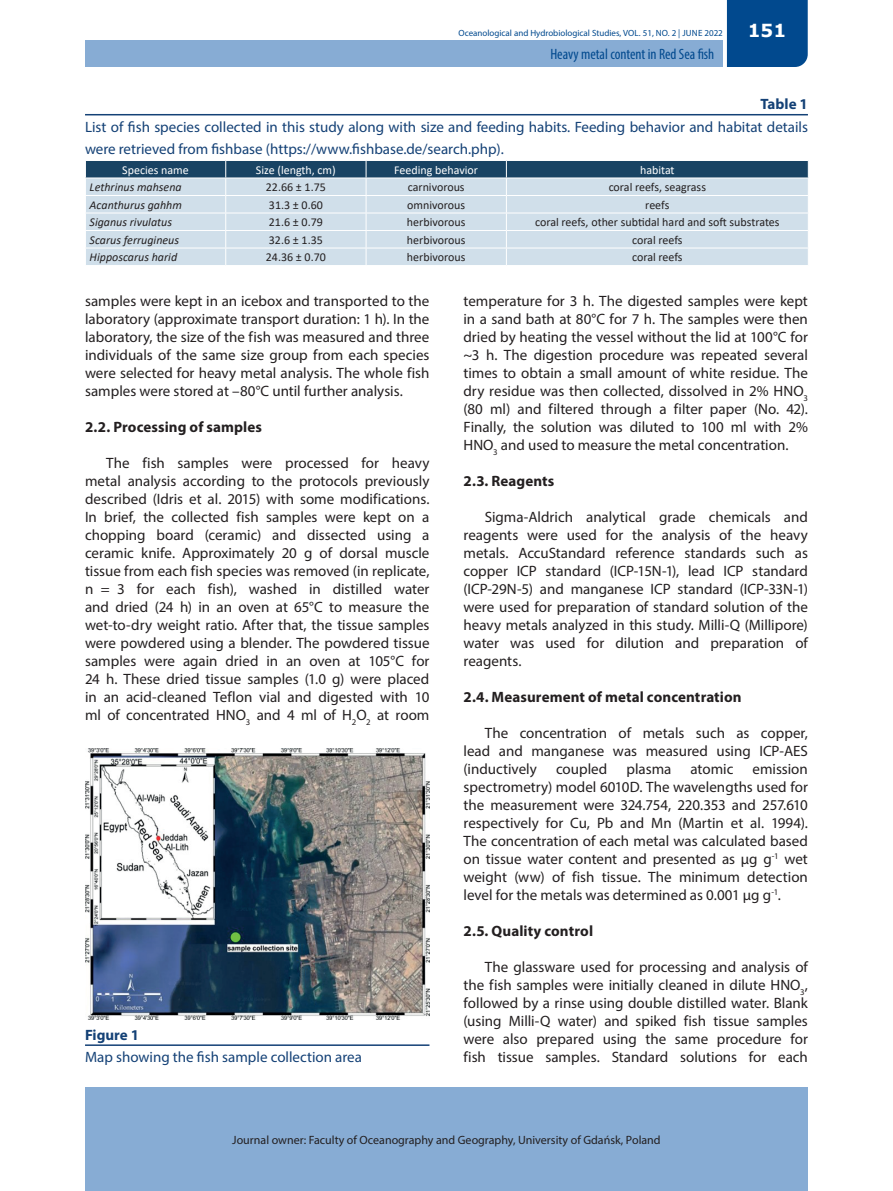
<style>
.page{position:relative;width:893px;height:1191px;background:#fff}
.page>*{position:absolute;margin:0;border:0;box-sizing:border-box;transform-origin:0 0}
.t1{font:700 18px "Verdana";color:#fff}
.t2{font:15px/18px "Myriad Pro";color:#231f20;text-align:justify}
.t3{font:15px/22.5px "Myriad Pro";color:#144176}
.t4{font:700 15px "Myriad Pro";letter-spacing:.005em;color:#231f20}
.t5{font:condensed 15px "Myriad Pro";color:#01498e}
.t6{font:700 15px "Myriad Pro";color:#144176}
.t7{font:12px "Calibri";color:#231f20}
.t8{font:italic 12px "Calibri";color:#231f20}
.t9{font:12px "Myriad Pro";color:#231f20}
.t10{font:12px "Calibri";color:#fff}
.t11{font:9px "Myriad Pro";color:#01498e}
</style>
<div class="page">
<div style="left:85px;top:40px;width:637px;height:27px;background:#87acd4"></div>
<div style="left:85px;top:1087px;width:723px;height:104px;background:#87acd4"></div>
<div style="left:727px;top:0;width:81px;height:67px;background:#01498e"></div>
<hr style="left:85px;top:114px;width:723px;height:1px;background:#144176">
<svg style="left:85px;top:160px;width:724px;height:105px;background:#b6c8d6"></svg>
<img style="left:85px;top:748px;width:344px;height:271px">
<hr style="left:85px;top:1044px;width:344px;height:2px;background:#144176">
<p class="t11" style="left:458px;top:28px;width:266px">Oceanological and Hydrobiological Studies, VOL. 51, NO. 2 | JUNE 2022</p>
<p class="t5" style="left:550px;top:45px;width:165px">Heavy metal content in Red Sea fish</p>
<p class="t1" style="left:748px;top:18px;width:40px">151</p>
<p class="t6" style="left:760px;top:94px;width:49px">Table 1</p>
<p class="t3" style="left:85px;top:115px;width:724px">List of fish species collected in this study along with size and feeding habits. Feeding behavior and habitat details were retrieved from fishbase (https://www.fishbase.de/search.php).</p>
<p class="t10" style="left:122px;top:161px;width:68px">Species name</p>
<p class="t10" style="left:256px;top:161px;width:81px">Size (length, cm)</p>
<p class="t10" style="left:394px;top:161px;width:85px">Feeding behavior</p>
<p class="t10" style="left:640px;top:161px;width:36px">habitat</p>
<p class="t8" style="left:90px;top:179px;width:94px">Lethrinus mahsena</p>
<p class="t7" style="left:266px;top:179px;width:62px">22.66 ± 1.75</p>
<p class="t7" style="left:408px;top:179px;width:58px">carnivorous</p>
<p class="t7" style="left:609px;top:179px;width:99px">coral reefs, seagrass</p>
<p class="t8" style="left:90px;top:196px;width:94px">Acanthurus gahhm</p>
<p class="t7" style="left:269px;top:196px;width:55px">31.3 ± 0.60</p>
<p class="t7" style="left:407px;top:196px;width:59px">omnivorous</p>
<p class="t7" style="left:645px;top:196px;width:26px">reefs</p>
<p class="t8" style="left:90px;top:214px;width:84px">Siganus rivulatus</p>
<p class="t7" style="left:269px;top:214px;width:55px">21.6 ± 0.79</p>
<p class="t7" style="left:407px;top:214px;width:60px">herbivorous</p>
<p class="t7" style="left:535px;top:214px;width:246px">coral reefs, other subtidal hard and soft substrates</p>
<p class="t8" style="left:90px;top:231px;width:91px">Scarus ferrugineus</p>
<p class="t7" style="left:269px;top:231px;width:55px">32.6 ± 1.35</p>
<p class="t7" style="left:407px;top:231px;width:60px">herbivorous</p>
<p class="t7" style="left:632px;top:231px;width:52px">coral reefs</p>
<p class="t8" style="left:90px;top:249px;width:89px">Hipposcarus harid</p>
<p class="t7" style="left:266px;top:249px;width:62px">24.36 ± 0.70</p>
<p class="t7" style="left:407px;top:249px;width:60px">herbivorous</p>
<p class="t7" style="left:632px;top:249px;width:52px">coral reefs</p>
<p class="t2" style="left:85px;top:292px;width:346px">samples were kept in an icebox and transported to the laboratory (approximate transport duration: 1 h). In the laboratory, the size of the fish was measured and three individuals of the same size group from each species were selected for heavy metal analysis. The whole fish samples were stored at –80°C until further analysis.</p>
<p class="t4" style="left:85px;top:417px;width:178px">2.2. Processing of samples</p>
<p class="t2" style="left:85px;top:454px;width:346px;text-indent:21px">The fish samples were processed for heavy metal analysis according to the protocols previously described (Idris et al. 2015) with some modifications.<br>In brief, the collected fish samples were kept on a chopping board (ceramic) and dissected using a ceramic knife. Approximately 20 g of dorsal muscle tissue from each fish species was removed (in replicate, n = 3 for each fish), washed in distilled water and dried (24 h) in an oven at 65°C to measure the wet-to-dry weight ratio. After that, the tissue samples were powdered using a blender. The powdered tissue samples were again dried in an oven at 105°C for 24 h. These dried tissue samples (1.0 g) were placed in an acid-cleaned Teflon vial and digested with 10 ml of concentrated HNO<sub>3</sub> and 4 ml of H<sub>2</sub>O<sub>2</sub> at room</p>
<p class="t6" style="left:85px;top:1024px;width:56px">Figure 1</p>
<p class="t3" style="left:85px;top:1045px;width:278px">Map showing the fish sample collection area</p>
<p class="t2" style="left:463px;top:292px;width:346px">temperature for 3 h. The digested samples were kept in a sand bath at 80°C for 7 h. The samples were then dried by heating the vessel without the lid at 100°C for ~3 h. The digestion procedure was repeated several times to obtain a small amount of white residue. The dry residue was then collected, dissolved in 2% HNO<sub>3 </sub>(80 ml) and filtered through a filter paper (No. 42).<br>Finally, the solution was diluted to 100 ml with 2% HNO<sub>3</sub> and used to measure the metal concentration.</p>
<p class="t4" style="left:463px;top:471px;width:92px">2.3. Reagents</p>
<p class="t2" style="left:463px;top:508px;width:346px;text-indent:21px">Sigma-Aldrich analytical grade chemicals and reagents were used for the analysis of the heavy metals. AccuStandard reference standards such as copper ICP standard (ICP-15N-1), lead ICP standard (ICP-29N-5) and manganese ICP standard (ICP-33N-1) were used for preparation of standard solution of the heavy metals analyzed in this study. Milli-Q (Millipore) water was used for dilution and preparation of reagents.</p>
<p class="t4" style="left:463px;top:687px;width:280px">2.4. Measurement of metal concentration</p>
<p class="t2" style="left:463px;top:724px;width:346px;text-indent:21px">The concentration of metals such as copper, lead and manganese was measured using ICP-AES (inductively</p>
<p class="t2" style="left:556px;top:760px;width:53px">coupled</p>
<p class="t2" style="left:626px;top:760px;width:46px">plasma</p>
<p class="t2" style="left:690px;top:760px;width:44px">atomic</p>
<p class="t2" style="left:463px;top:760px;width:346px;text-indent:289px">emission spectrometry) model 6010D. The wavelengths used for the measurement were 324.754, 220.353 and 257.610 respectively for Cu, Pb and Mn (Martin et al. 1994).<br>The concentration of each metal was calculated based on tissue water content and presented as µg g<sup>-1</sup> wet weight (ww) of fish tissue. The minimum detection level for the metals was determined as 0.001 µg g<sup>-1</sup>.</p>
<p class="t4" style="left:463px;top:921px;width:131px">2.5. Quality control</p>
<p class="t2" style="left:463px;top:958px;width:346px;text-indent:21px">The glassware used for processing and analysis of the fish samples were initially cleaned in dilute HNO<sub>3</sub>, followed by a rinse using double distilled water. Blank (using Milli-Q water) and spiked fish tissue samples were also prepared using the same procedure for fish tissue samples. Standard solutions for each</p>
<p class="t9" style="left:232px;top:1132px;width:430px">Journal owner: Faculty of Oceanography and Geography, University of Gdańsk, Poland</p>
</div>
